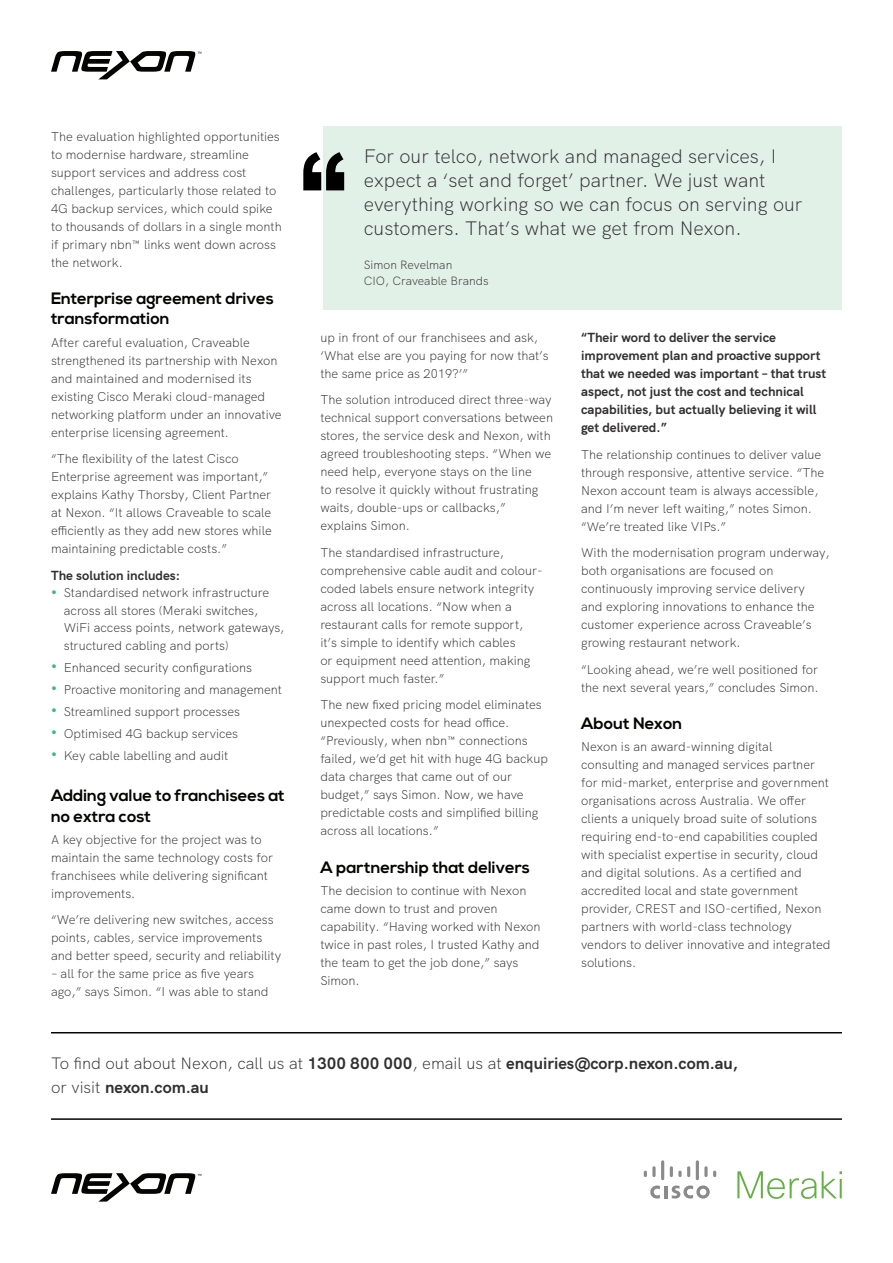
<style>
.page{position:relative;width:893px;height:1263px;background:#fff}
.page>*{position:absolute;margin:0;border:0;box-sizing:border-box;transform-origin:0 0}
.t1{font:300 19.5px/24px "HK Grotesk";color:#312f30}
.t2{font:700 16.5px/20.2px "Nexa";color:#040503}
.t3{font:700 16.5px/24px "HK Grotesk";color:#312f30}
.t4{font:700 13.2px/18px "HK Grotesk";color:#312f30}
.t5{font:300 12.75px/18px "HK Grotesk";color:#312f30}
.t6{font:300 12px/16.5px "HK Grotesk";color:#312f30}
.s1{font-size:12px}
.s2{font-weight:700;font-size:16.05px;color:#37b87e}
.s3{font-weight:300}
</style>
<div class="page">
<svg style="left:51px;top:51px;width:150px;height:28px"></svg>
<div style="left:324px;top:126px;width:518px;height:184px;background:#e2f1e7"></div>
<svg style="left:303px;top:152px;width:41px;height:38px"></svg>
<hr style="left:51px;top:1118px;width:791px;height:2px;background:#040503">
<hr style="left:51px;top:1032px;width:791px;height:1px;background:#040503">
<svg style="left:51px;top:1173px;width:150px;height:28px"></svg>
<svg style="left:650px;top:1185px;width:60px;height:13px"></svg>
<svg style="left:644px;top:1170px;width:3px;height:7px"></svg>
<svg style="left:652px;top:1166px;width:4px;height:11px"></svg>
<hr style="left:661px;top:1160px;width:3px;height:20px;background:#8a8a8a;border-radius:2px">
<svg style="left:670px;top:1166px;width:20px;height:11px"></svg>
<hr style="left:696px;top:1160px;width:3px;height:20px;background:#8a8a8a;border-radius:2px">
<svg style="left:704px;top:1166px;width:4px;height:11px"></svg>
<svg style="left:713px;top:1170px;width:3px;height:7px"></svg>
<svg style="left:737px;top:1171px;width:79px;height:28px"></svg>
<svg style="left:822px;top:1171px;width:20px;height:27px"></svg>
<p class="t5" style="left:51px;top:126px;width:232px">The evaluation highlighted opportunities to modernise hardware, streamline support services and address cost challenges, particularly those related to 4G backup services, which could spike to thousands of dollars in a single month if primary nbn<span class="s1">™</span> links went down across the network.</p>
<p class="t2" style="left:51px;top:289px;width:224px">Enterprise agreement drives transformation</p>
<p class="t5" style="left:51px;top:332px;width:232px">After careful evaluation, Craveable strengthened its partnership with Nexon and maintained and modernised its existing Cisco Meraki cloud-managed networking platform under an innovative enterprise licensing agreement.</p>
<p class="t5" style="left:51px;top:448px;width:222px">“The flexibility of the latest Cisco Enterprise agreement was important,” explains Kathy Thorsby, Client Partner at Nexon. “It allows Craveable to scale efficiently as they add new stores while maintaining predictable costs.”</p>
<p class="t4" style="left:51px;top:565px;width:131px">The solution includes:</p>
<p class="t5" style="left:64px;top:583px;width:222px;line-height:17.5px;text-indent:-13px"><span class="s2">•</span> Standardised network infrastructure across all stores (Meraki switches, WiFi access points, network gateways, structured cabling and ports)</p>
<p class="t5" style="left:51px;top:657px;width:203px"><span class="s2">•</span> Enhanced security configurations</p>
<p class="t5" style="left:51px;top:679px;width:232px"><span class="s2">•</span> Proactive monitoring and management</p>
<p class="t5" style="left:51px;top:701px;width:191px"><span class="s2">•</span> Streamlined support processes</p>
<p class="t5" style="left:51px;top:723px;width:189px"><span class="s2">•</span> Optimised 4G backup services</p>
<p class="t5" style="left:51px;top:745px;width:179px"><span class="s2">•</span> Key cable labelling and audit</p>
<p class="t2" style="left:51px;top:786px;width:235px">Adding value to franchisees at no extra cost</p>
<p class="t5" style="left:51px;top:829px;width:224px">A key objective for the project was to maintain the same technology costs for franchisees while delivering significant improvements.</p>
<p class="t5" style="left:51px;top:910px;width:232px">“We’re delivering new switches, access points, cables, service improvements and better speed, security and reliability</p>
<p class="t5" style="left:51px;top:964px;width:219px">– all for the same price as five years ago,” says Simon. “I was able to stand</p>
<h1 class="t1" style="left:364px;top:143px;width:440px">For our telco, network and managed services, I expect a ‘set and forget’ partner. We just want everything working so we can focus on serving our customers. That’s what we get from Nexon.</h1>
<p class="t6" style="left:364px;top:255px;width:126px">Simon Revelman<br>CIO, Craveable Brands</p>
<p class="t5" style="left:320px;top:327px;width:230px">up in front of our franchisees and ask, ‘What else are you paying for now that’s the same price as 2019?’”</p>
<p class="t5" style="left:320px;top:390px;width:234px">The solution introduced direct three-way technical support conversations between stores, the service desk and Nexon, with agreed troubleshooting steps. “When we need help, everyone stays on the line<br>to resolve it quickly without frustrating waits, double-ups or callbacks,” explains Simon.</p>
<p class="t5" style="left:320px;top:542px;width:224px">The standardised infrastructure, comprehensive cable audit and colour&shy;coded labels ensure network integrity across all locations. “Now when a restaurant calls for remote support, it’s simple to identify which cables<br>or equipment need attention, making support much faster.”</p>
<p class="t5" style="left:320px;top:695px;width:229px">The new fixed pricing model eliminates unexpected costs for head office. “Previously, when nbn<span class="s1">™</span> connections failed, we’d get hit with huge 4G backup data charges that came out of our budget,” says Simon. Now, we have predictable costs and simplified billing across all locations.”</p>
<p class="t2" style="left:320px;top:857px;width:211px">A partnership that delivers</p>
<p class="t5" style="left:320px;top:880px;width:222px">The decision to continue with Nexon came down to trust and proven capability. “Having worked with Nexon twice in past roles, I trusted Kathy and the team to get the job done,” says<br>Simon.</p>
<p class="t4" style="left:581px;top:328px;width:247px">“Their word to deliver the service improvement plan and proactive support that we needed was important – that trust aspect, not just the cost and technical capabilities, but actually believing it will get delivered.”</p>
<p class="t5" style="left:581px;top:444px;width:245px">The relationship continues to deliver value through responsive, attentive service. “The Nexon account team is always accessible, and I’m never left waiting,” notes Simon. “We’re treated like VIPs.”</p>
<p class="t5" style="left:581px;top:543px;width:250px">With the modernisation program underway, both organisations are focused on continuously improving service delivery<br>and exploring innovations to enhance the customer experience across Craveable’s growing restaurant network.</p>
<p class="t5" style="left:581px;top:659px;width:239px">“Looking ahead, we’re well positioned for the next several years,” concludes Simon.</p>
<p class="t2" style="left:581px;top:714px;width:103px">About Nexon</p>
<p class="t5" style="left:581px;top:737px;width:251px">Nexon is an award-winning digital consulting and managed services partner for mid-market, enterprise and government organisations across Australia. We offer clients a uniquely broad suite of solutions requiring end-to-end capabilities coupled with specialist expertise in security, cloud and digital solutions. As a certified and accredited local and state government provider, CREST and ISO-certified, Nexon partners with world-class technology vendors to deliver innovative and integrated solutions.</p>
<p class="t3" style="left:51px;top:1050px;width:688px"><span class="s3">To find out about Nexon, call us at</span> 1300 800 000<span class="s3">, email us at</span> enquiries@corp.nexon.com.au, <span class="s3">or visit</span> nexon.com.au</p>
</div>
